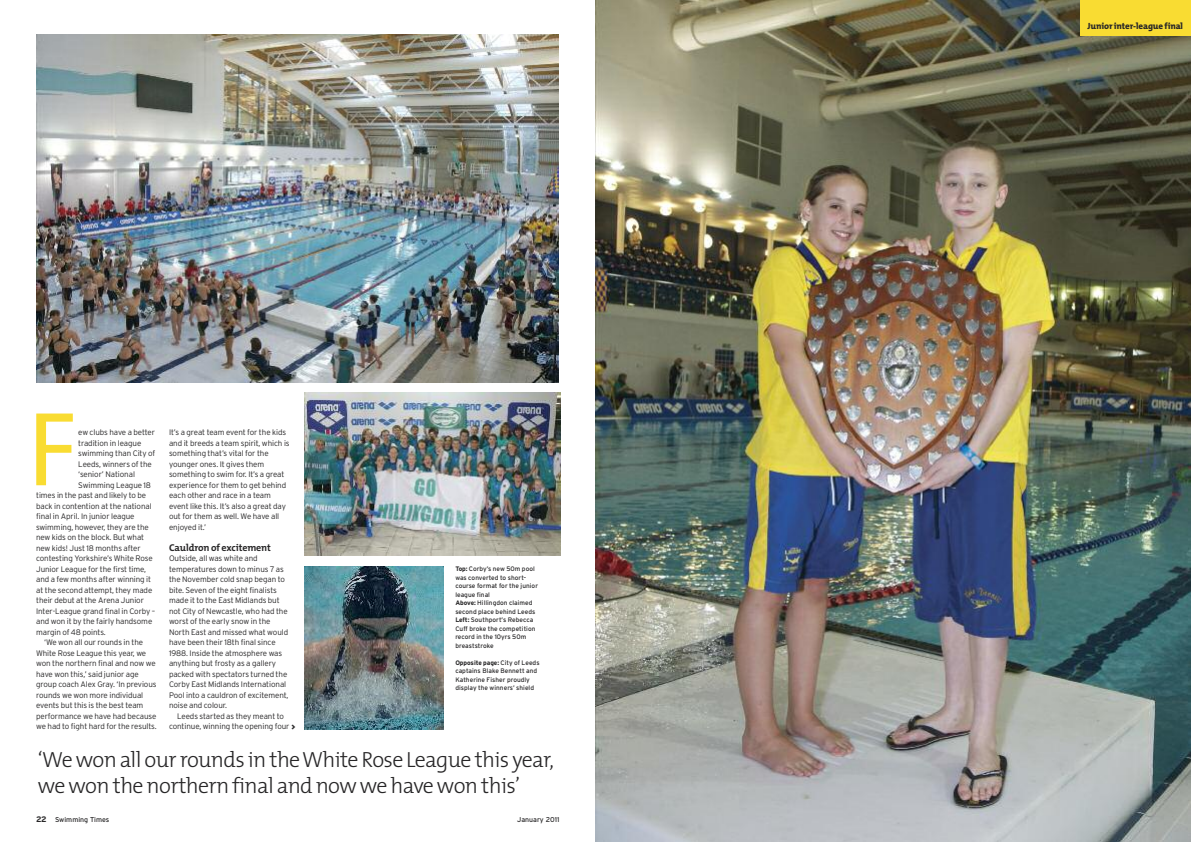
<style>
.page{position:relative;width:1191px;height:842px;background:#fff}
.page>*{position:absolute;margin:0;border:0;box-sizing:border-box;transform-origin:0 0}
.t1{font:106.2px "The Mix";color:#f9dc32}
.t2{font:300 22px/26px "The Mix";letter-spacing:-.03em;color:#272627}
.t3{font:700 10px "The Mix";letter-spacing:-.01em;color:#272627}
.t4{font:800 9px "The Mix";letter-spacing:-.01em;color:#272627}
.t5{font:300 8px/10.5px "Interstate";letter-spacing:-.01em;color:#272627}
.t6{font:7px "Interstate";color:#272627}
.t7{font:6.5px/8.5px "Interstate";letter-spacing:.005em;color:#272627}
.s1{font-family:"The Mix";font-weight:900}
.s2{font-weight:700}
.s3{font-weight:700;font-size:8px}
</style>
<div class="page">
<img style="left:595px;top:0;width:596px;height:842px">
<div style="left:1079px;top:0;width:112px;height:36px;background:#f9dc32"></div>
<img style="left:36px;top:34px;width:522px;height:349px">
<img style="left:304px;top:392px;width:256px;height:163px">
<img style="left:304px;top:566px;width:140px;height:163px">
<h1 class="t1" style="left:27px;top:414px;width:51px">F</h1>
<p class="t5" style="left:78px;top:427px;width:78px">ew clubs have a better</p>
<p class="t5" style="left:78px;top:437px;width:65px">tradition in league</p>
<p class="t5" style="left:78px;top:448px;width:78px">swimming than City of</p>
<p class="t5" style="left:78px;top:458px;width:75px">Leeds, winners of the</p>
<p class="t5" style="left:78px;top:469px;width:58px">‘senior’ National</p>
<p class="t5" style="left:78px;top:479px;width:74px">Swimming League 18</p>
<p class="t5" style="left:36px;top:490px;width:112px">times in the past and likely to be</p>
<p class="t5" style="left:36px;top:500px;width:117px">back in contention at the national</p>
<p class="t5" style="left:36px;top:511px;width:100px">final in April. In junior league</p>
<p class="t5" style="left:36px;top:521px;width:114px">swimming, however, they are the</p>
<p class="t5" style="left:36px;top:532px;width:110px">new kids on the block. But what</p>
<p class="t5" style="left:36px;top:542px;width:106px">new kids! Just 18 months after</p>
<p class="t5" style="left:36px;top:553px;width:118px">contesting Yorkshire’s White Rose</p>
<p class="t5" style="left:36px;top:563px;width:112px">Junior League for the first time,</p>
<p class="t5" style="left:36px;top:574px;width:117px">and a few months after winning it</p>
<p class="t5" style="left:36px;top:584px;width:118px">at the second attempt, they made</p>
<p class="t5" style="left:36px;top:595px;width:109px">their debut at the Arena Junior</p>
<p class="t5" style="left:36px;top:605px;width:121px">Inter-League grand final in Corby –</p>
<p class="t5" style="left:36px;top:616px;width:118px">and won it by the fairly handsome</p>
<p class="t5" style="left:36px;top:626px;width:71px">margin of 48 points.</p>
<p class="t5" style="left:44px;top:637px;width:101px">‘We won all our rounds in the</p>
<p class="t5" style="left:36px;top:647px;width:112px">White Rose League this year, we</p>
<p class="t5" style="left:36px;top:658px;width:121px">won the northern final and now we</p>
<p class="t5" style="left:36px;top:668px;width:104px">have won this,’ said junior age</p>
<p class="t5" style="left:36px;top:679px;width:122px">group coach Alex Gray. ‘In previous</p>
<p class="t5" style="left:36px;top:689px;width:109px">rounds we won more individual</p>
<p class="t5" style="left:36px;top:700px;width:109px">events but this is the best team</p>
<p class="t5" style="left:36px;top:710px;width:122px">performance we have had because</p>
<p class="t5" style="left:36px;top:721px;width:122px">we had to fight hard for the results.</p>
<p class="t5" style="left:169px;top:427px;width:122px">It’s a great team event for the kids and it breeds a team spirit, which is something that’s vital for the younger ones. It gives them something to swim for. It’s a great experience for them to get behind each other and race in a team event like this. It’s also a great day out for them as well. We have all enjoyed it.’</p>
<p class="t3" style="left:169px;top:544px;width:103px">Cauldron of excitement</p>
<p class="t5" style="left:169px;top:553px;width:121px">Outside, all was white and temperatures down to minus 7 as the November cold snap began to bite. Seven of the eight finalists made it to the East Midlands but not City of Newcastle, who had the worst of the early snow in the<br>North East and missed what would have been their 18th final since<br>1988. Inside the atmosphere was anything but frosty as a gallery packed with spectators turned the<br>Corby East Midlands International<br>Pool into a cauldron of excitement, noise and colour.</p>
<p class="t5" style="left:169px;top:710px;width:128px;text-align:center">Leeds started as they meant to continue, winning the opening four <span class="s1">&gt;</span></p>
<p class="t7" style="left:455px;top:565px;width:84px"><span class="s2">Top:</span> Corby’s new 50m pool was converted to short&shy;course format for the junior league final<br><span class="s2">Above:</span> Hillingdon claimed second place behind Leeds<br><span class="s2">Left:</span> Southport’s Rebecca<br>Cuff broke the competition record in the 10yrs 50m breaststroke</p>
<p class="t7" style="left:455px;top:658px;width:86px"><span class="s2">Opposite page:</span> City of Leeds captains Blake Bennett and<br>Katherine Fisher proudly display the winners’ shield</p>
<h2 class="t2" style="left:38px;top:749px;width:517px">‘We won all our rounds in theWhite Rose League this year, we won the northern final and now we have won this’</h2>
<p class="t6" style="left:36px;top:815px;width:75px"><span class="s3">22</span> Swimming Times</p>
<p class="t6" style="left:517px;top:815px;width:44px">January 2011</p>
<p class="t4" style="left:1087px;top:23px;width:97px">Junior inter-league final</p>
</div>
